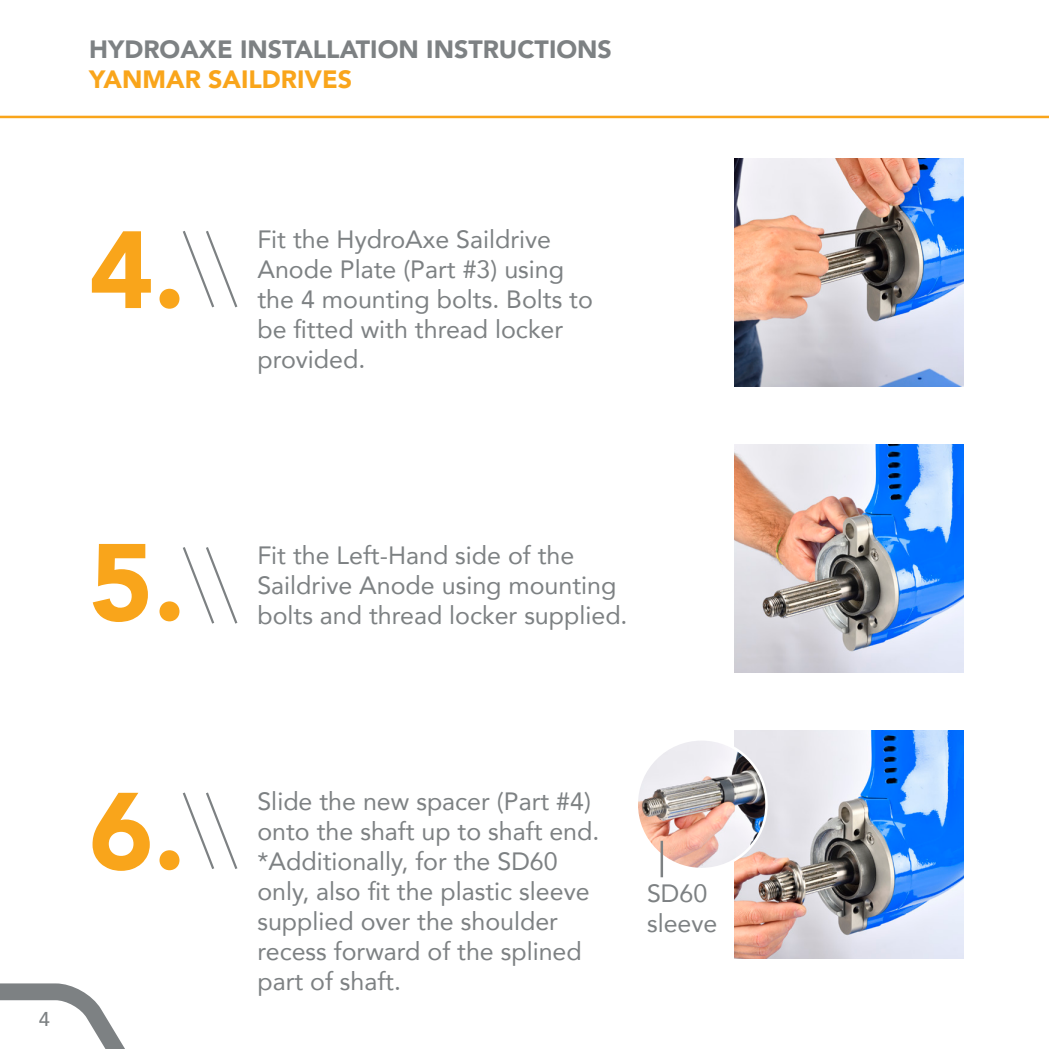
<style>
.page{position:relative;width:1049px;height:1049px;background:#fff}
.page>*{position:absolute;margin:0;border:0;box-sizing:border-box;transform-origin:0 0}
.t1{font:900 108.5px "Avenir";color:#f9a51b}
.t2{font:25px/30px "Avenir";color:#7d8183}
.t3{font:900 25px "Avenir";color:#7d8183}
.t4{font:900 25px "Avenir";color:#f9a51b}
.t5{font:500 20px "Avenir";color:#7d8183}
</style>
<div class="page">
<svg style="left:213px;top:244px;width:25px;height:64px"></svg>
<svg style="left:213px;top:560px;width:25px;height:64px"></svg>
<svg style="left:213px;top:806px;width:25px;height:63px"></svg>
<img style="left:735px;top:158px;width:228px;height:229px">
<img style="left:735px;top:444px;width:228px;height:229px">
<img style="left:735px;top:730px;width:228px;height:229px">
<hr style="left:0;top:116px;width:1049px;height:2px;background:#f9a51b">
<svg style="left:0;top:115px;width:213px;height:934px"></svg>
<img style="left:637px;top:739px;width:129px;height:130px;border-radius:65px">
<hr style="left:660px;top:841px;width:3px;height:36px;background:#7d8183">
<p class="t3" style="left:89px;top:28px;width:524px">HYDROAXE INSTALLATION INSTRUCTIONS</p>
<p class="t4" style="left:89px;top:58px;width:264px">YANMAR SAILDRIVES</p>
<p class="t1" style="left:89px;top:177px;width:98px">4.</p>
<p class="t2" style="left:257px;top:224px;width:337px">Fit the HydroAxe Saildrive<br>Anode Plate (Part #3) using the 4 mounting bolts. Bolts to be fitted with thread locker provided.</p>
<p class="t1" style="left:89px;top:490px;width:98px">5.</p>
<p class="t1" style="left:89px;top:739px;width:98px">6.</p>
<p class="t5" style="left:39px;top:1002px;width:13px">4</p>
<p class="t2" style="left:257px;top:540px;width:372px">Fit the Left-Hand side of the<br>Saildrive Anode using mounting bolts and thread locker supplied.</p>
<p class="t2" style="left:257px;top:785px;width:343px">Slide the new spacer (Part #4) onto the shaft up to shaft end. *Additionally, for the SD60 only, also fit the plastic sleeve supplied over the shoulder recess forward of the splined part of shaft.</p>
<p class="t2" style="left:647px;top:878px;width:72px">SD60 sleeve</p>
</div>
